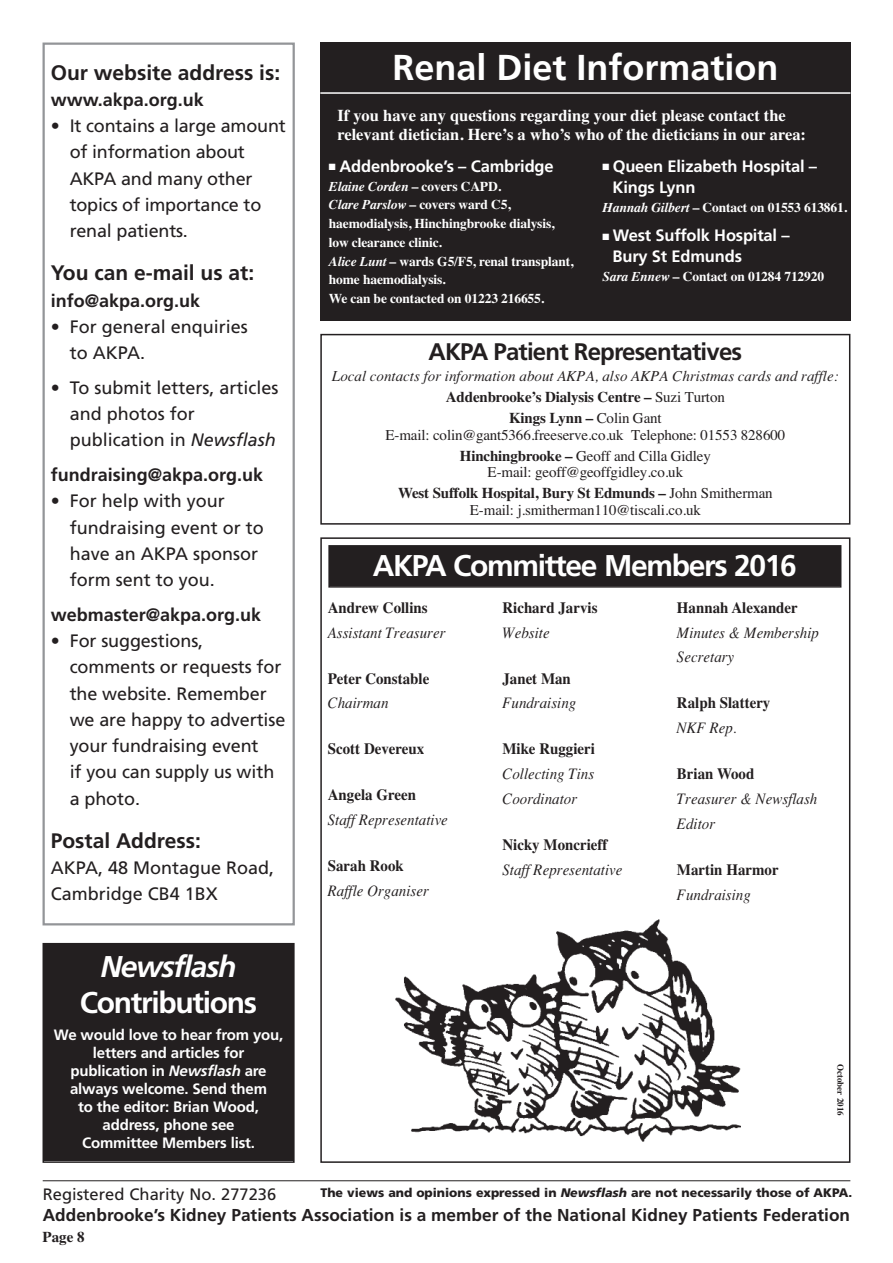
<style>
.page{position:relative;width:893px;height:1263px;background:#fff}
.page>*{position:absolute;margin:0;border:0;box-sizing:border-box;transform-origin:0 0}
.t1{font:700 36px "Frutiger";color:#fff}
.t2{font:700 30px "Frutiger";letter-spacing:-.045em;color:#fff}
.t3{font:italic 700 30px "Frutiger";letter-spacing:-.045em;color:#fff}
.t4{font:700 24px "Frutiger";letter-spacing:-.035em;color:#231f20}
.t5{font:700 21px "Frutiger";color:#231f20}
.t6{font:18px/26.2px "Frutiger";letter-spacing:-.005em;color:#231f20}
.t7{font:700 18px "Frutiger";color:#231f20}
.t8{font:700 17.25px "Frutiger";color:#231f20}
.t9{font:700 16.5px/18.8px "Times";color:#fff}
.t10{font:700 16.5px/21px "Frutiger";letter-spacing:-.01em;color:#fff}
.t11{font:16.5px "Frutiger";color:#231f20}
.t12{font:italic 15.75px/24.8px "Times";color:#231f20;scale:.95 1}
.t13{font:700 15.75px "Times";color:#231f20;scale:.95 1}
.t14{font:15px/21px "Times";letter-spacing:-.01em;color:#231f20;text-align:center}
.t15{font:700 15px/18px "Frutiger";letter-spacing:-.01em;color:#fff;text-align:center}
.t16{font:italic 15px/21px "Times";color:#231f20;text-align:center}
.t17{font:700 15px "Times";color:#231f20}
.t18{font:700 13.5px/18.8px "Times";letter-spacing:-.01em;color:#fff}
.t19{font:900 12.3px "Frutiger";letter-spacing:-.005em;color:#231f20}
.t20{font:700 9px "Times";color:#231f20}
.s1{font-weight:700}
.s2{font-style:italic}
.s3{font-weight:700;font-style:normal}
.s4{font-style:normal}
</style>
<div class="page">
<hr style="left:43px;top:1180px;width:807px;height:1px;background:#231f20">
<div style="left:320px;top:334px;width:530px;height:191px;border:2px solid #231f20"></div>
<div style="left:43px;top:43px;width:252px;height:882px;border:2px solid #939598"></div>
<div style="left:44px;top:944px;width:249px;height:217px;background:#231f20"></div>
<div style="left:43px;top:943px;width:252px;height:220px;border:2px solid #231f20"></div>
<div style="left:320px;top:89px;width:530px;height:232px;background:#231f20"></div>
<div style="left:320px;top:43px;width:530px;height:51px;background:#231f20"></div>
<hr style="left:320px;top:92px;width:530px;height:2px;background:#fff">
<div style="left:320px;top:537px;width:530px;height:626px;border:2px solid #231f20"></div>
<div style="left:330px;top:547px;width:510px;height:39px;background:#231f20"></div>
<div style="left:328px;top:545px;width:513px;height:43px;border:2px solid #231f20"></div>
<img style="left:395px;top:919px;width:346px;height:223px">
<p class="t5" style="left:51px;top:60px;width:231px">Our website address is:</p>
<p class="t7" style="left:51px;top:89px;width:155px">www.akpa.org.uk</p>
<p class="t6" style="left:70px;top:113px;width:218px;text-indent:-19px"><span class="s1">•</span> It contains a large amount of information about<br>AKPA and many other topics of importance to renal patients.</p>
<p class="t5" style="left:51px;top:261px;width:205px">You can e-mail us at:</p>
<p class="t7" style="left:51px;top:290px;width:151px">info@akpa.org.uk</p>
<p class="t6" style="left:70px;top:314px;width:180px;text-indent:-19px"><span class="s1">•</span> For general enquiries to AKPA.</p>
<p class="t6" style="left:70px;top:375px;width:210px;text-indent:-19px">• To submit letters, articles and photos for publication in <span class="s2">Newsflash</span></p>
<p class="t7" style="left:51px;top:464px;width:214px">fundraising@akpa.org.uk</p>
<p class="t6" style="left:70px;top:488px;width:196px;text-indent:-19px">• For help with your fundraising event or to have an AKPA sponsor form sent to you.</p>
<p class="t7" style="left:51px;top:604px;width:212px">webmaster@akpa.org.uk</p>
<p class="t6" style="left:70px;top:628px;width:217px;text-indent:-19px"><span class="s1">•</span> For suggestions, comments or requests for the website. Remember we are happy to advertise your fundraising event<br>if you can supply us with a photo.</p>
<p class="t5" style="left:51px;top:828px;width:152px">Postal Address:</p>
<p class="t6" style="left:51px;top:855px;width:225px">AKPA, 48 Montague Road,<br>Cambridge CB4 1BX</p>
<h2 class="t3" style="left:101px;top:949px;width:137px">Newsflash</h2>
<h2 class="t2" style="left:80px;top:985px;width:179px">Contributions</h2>
<p class="t15" style="left:54px;top:1026px;width:231px">We would love to hear from you, letters and articles for publication in <span class="s2">Newsflash</span> are always welcome. Send them<br>to the editor: Brian Wood, address, phone see<br>Committee Members list.</p>
<h1 class="t1" style="left:392px;top:46px;width:388px">Renal Diet Information</h1>
<p class="t9" style="left:337px;top:105px;width:470px">If you have any questions regarding your diet please contact the relevant dietician. Here’s a who’s who of the dieticians in our area:</p>
<p class="t10" style="left:329px;top:156px;width:226px">■ Addenbrooke’s – Cambridge</p>
<p class="t18" style="left:329px;top:175px;width:246px"><span class="s2">Elaine Corden</span> – covers CAPD.<br><span class="s2">Clare Parslow</span> – covers ward C5, haemodialysis, Hinchingbrooke dialysis, low clearance clinic.<br><span class="s2">Alice Lunt</span> – wards G5/F5, renal transplant, home haemodialysis.<br>We can be contacted on 01223 216655.</p>
<p class="t10" style="left:612px;top:156px;width:206px;text-indent:-10px">■ Queen Elizabeth Hospital –<br>Kings Lynn</p>
<p class="t18" style="left:602px;top:196px;width:246px"><span class="s2">Hannah Gilbert</span> – Contact on 01553 613861.</p>
<p class="t10" style="left:612px;top:225px;width:179px;text-indent:-10px">■ West Suffolk Hospital –<br>Bury St Edmunds</p>
<p class="t18" style="left:602px;top:265px;width:223px"><span class="s2">Sara Ennew</span> – Contact on 01284 712920</p>
<h3 class="t4" style="left:429px;top:338px;width:315px">AKPA Patient Representatives</h3>
<p class="t16" style="left:332px;top:366px;width:508px">Local contacts for information about AKPA, also AKPA Christmas cards and raffle:<br><span class="s3">Addenbrooke’s Dialysis Centre –</span> <span class="s4">Suzi Turton<br></span><span class="s3">Kings Lynn –</span> <span class="s4">Colin Gant</span></p>
<p class="t14" style="left:386px;top:424px;width:401px">E-mail: colin@gant5366.freeserve.co.uk Telephone: 01553 828600<br><span class="s1">Hinchingbrooke –</span> Geoff and Cilla Gidley</p>
<p class="t14" style="left:398px;top:462px;width:376px">E-mail: geoff@geoffgidley.co.uk<br><span class="s1">West Suffolk Hospital, Bury St Edmunds –</span> John Smitherman</p>
<p class="t14" style="left:470px;top:499px;width:232px">E-mail: j.smitherman110@tiscali.co.uk</p>
<h2 class="t2" style="left:373px;top:548px;width:426px">AKPA Committee Members 2016</h2>
<p class="t13" style="left:328px;top:592px;width:107px">Andrew Collins</p>
<p class="t12" style="left:328px;top:620px;width:125px">Assistant Treasurer</p>
<p class="t13" style="left:328px;top:663px;width:108px">Peter Constable</p>
<p class="t12" style="left:328px;top:691px;width:65px">Chairman</p>
<p class="t13" style="left:328px;top:734px;width:103px">Scott Devereux</p>
<p class="t13" style="left:328px;top:780px;width:94px">Angela Green</p>
<p class="t12" style="left:328px;top:807px;width:128px">Staff Representative</p>
<p class="t13" style="left:328px;top:851px;width:82px">Sarah Rook</p>
<p class="t12" style="left:328px;top:878px;width:108px">Raffle Organiser</p>
<p class="t13" style="left:502px;top:592px;width:102px">Richard Jarvis</p>
<p class="t12" style="left:502px;top:620px;width:51px">Website</p>
<p class="t13" style="left:502px;top:663px;width:74px">Janet Man</p>
<p class="t12" style="left:502px;top:691px;width:79px">Fundraising</p>
<p class="t13" style="left:502px;top:734px;width:99px">Mike Ruggieri</p>
<p class="t12" style="left:502px;top:761px;width:98px">Collecting Tins<br>Coordinator</p>
<p class="t13" style="left:502px;top:829px;width:112px">Nicky Moncrieff</p>
<p class="t12" style="left:502px;top:857px;width:128px">Staff Representative</p>
<p class="t13" style="left:677px;top:592px;width:129px">Hannah Alexander</p>
<p class="t12" style="left:677px;top:620px;width:151px">Minutes &amp; Membership<br>Secretary</p>
<p class="t13" style="left:677px;top:688px;width:100px">Ralph Slattery</p>
<p class="t12" style="left:677px;top:715px;width:64px">NKF Rep.</p>
<p class="t13" style="left:677px;top:759px;width:83px">Brian Wood</p>
<p class="t12" style="left:677px;top:786px;width:149px">Treasurer &amp; Newsflash<br>Editor</p>
<p class="t13" style="left:677px;top:854px;width:109px">Martin Harmor</p>
<p class="t12" style="left:677px;top:882px;width:79px">Fundraising</p>
<p class="t20" style="left:849px;top:1064px;width:53px;rotate:90deg">October 2016</p>
<p class="t11" style="left:43px;top:1184px;width:235px">Registered Charity No. 277236</p>
<p class="t19" style="left:321px;top:1185px;width:533px">The views and opinions expressed in <span class="s2">Newsflash</span> are not necessarily those of AKPA.</p>
<p class="t8" style="left:43px;top:1204px;width:809px">Addenbrooke’s Kidney Patients Association is a member of the National Kidney Patients Federation</p>
<p class="t17" style="left:43px;top:1223px;width:44px">Page 8</p>
</div>
